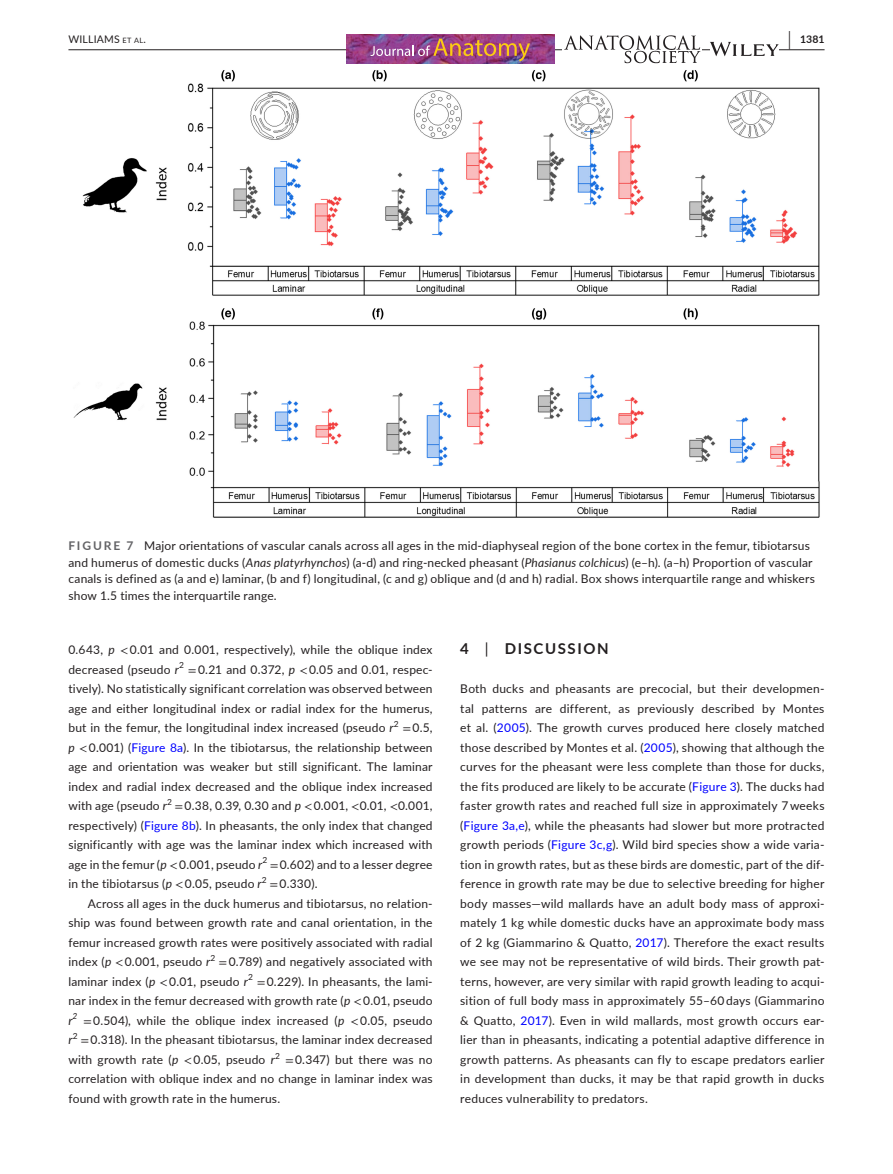
<style>
.page{position:relative;width:893px;height:1174px;background:#fff}
.page>*{position:absolute;margin:0;border:0;box-sizing:border-box;transform-origin:0 0}
.t1{font:700 15px "Lato";letter-spacing:.11em;color:#231f20}
.t2{font:12px/19.5px "Lato";letter-spacing:.015em;color:#231f20;text-align:justify}
.t3{font:10.5px "Lato";letter-spacing:.02em;color:#231f20}
.t4{font:700 10.5px "Lato";color:#231f20}
.t5{font:8.4px "Lato";color:#231f20}
.s1{font-size:7.35px}
.s2{font-size:19.5px}
.s3{font-weight:700;color:#636366}
.s4{font-style:italic}
.s5{font-family:"STIX"}
.s6{color:#00f}
.s7{font-weight:400}
</style>
<div class="page">
<hr style="left:68px;top:49px;width:756px;height:1px;background:#231f20">
<img style="left:346px;top:34px;width:209px;height:30px">
<img style="left:370px;top:39px;width:160px;height:22px">
<img style="left:562px;top:35px;width:139px;height:29px">
<svg style="left:710px;top:42px;width:69px;height:14px"></svg>
<img style="left:73px;top:70px;width:747px;height:448px">
<p class="t3" style="left:68px;top:31px;width:79px">WILLIAMS <span class="s1">et al</span>.</p>
<p class="t4" style="left:789px;top:31px;width:37px"><span class="s2">|</span> 1381</p>
<p class="t2" style="left:68px;top:537px;width:748px;line-height:16.5px;text-align:left"><span class="s3">FIGURE 7</span> Major orientations of vascular canals across all ages in the mid-diaphyseal region of the bone cortex in the femur, tibiotarsus and humerus of domestic ducks (<span class="s4">Anas platyrhynchos</span>) (a-d) and ring-necked pheasant (<span class="s4">Phasianus colchicus</span>) (e–h). (a–h) Proportion of vascular canals is defined as (a and e) laminar, (b and f) longitudinal, (c and g) oblique and (d and h) radial. Box shows interquartile range and whiskers show 1.5 times the interquartile range.</p>
<p class="t2" style="left:68px;top:639px;width:366px">0.643, <span class="s4">p</span> <span class="s5">&lt;</span> 0.01 and 0.001, respectively), while the oblique index decreased (pseudo <span class="s4">r</span></p>
<p class="t5" style="left:179px;top:659px;width:6px">2</p>
<p class="t2" style="left:68px;top:659px;width:366px;text-indent:120px"><span class="s5">=</span> 0.21 and 0.372, <span class="s4">p</span> <span class="s5">&lt;</span> 0.05 and 0.01, respec&shy;tively). No statistically significant correlation was observed between age and either longitudinal index or radial index for the humerus, but in the femur, the longitudinal index increased (pseudo <span class="s4">r</span></p>
<p class="t5" style="left:394px;top:718px;width:6px">2</p>
<p class="t2" style="left:68px;top:717px;width:366px;text-indent:334px"><span class="s5">=</span> 0.5, <span class="s4">p</span> <span class="s5">&lt;</span> 0.001) (<span class="s6">Figure 8a</span>). In the tibiotarsus, the relationship between age and orientation was weaker but still significant. The laminar index and radial index decreased and the oblique index increased with age (pseudo <span class="s4">r</span><sup>2</sup> <span class="s5">=</span> 0.38, 0.39, 0.30 and <span class="s4">p</span> <span class="s5">&lt;</span> 0.001, <span class="s5">&lt;</span>0.01, <span class="s5">&lt;</span>0.001, respectively) (<span class="s6">Figure 8b</span>). In pheasants, the only index that changed significantly with age was the laminar index which increased with age in the femur (<span class="s4">p</span> <span class="s5">&lt;</span> 0.001, pseudo <span class="s4">r</span></p>
<p class="t5" style="left:263px;top:854px;width:6px">2</p>
<p class="t2" style="left:270px;top:854px;width:164px"><span class="s5">=</span> 0.602) and to a lesser degree</p>
<p class="t2" style="left:68px;top:873px;width:195px">in the tibiotarsus (<span class="s4">p</span> <span class="s5">&lt;</span> 0.05, pseudo <span class="s4">r</span></p>
<p class="t5" style="left:262px;top:874px;width:6px">2</p>
<p class="t2" style="left:270px;top:873px;width:49px"><span class="s5">=</span> 0.330).</p>
<p class="t2" style="left:88px;top:893px;width:346px">Across all ages in the duck humerus and tibiotarsus, no relation-</p>
<p class="t2" style="left:68px;top:912px;width:366px">ship was found between growth rate and canal orientation, in the</p>
<p class="t2" style="left:68px;top:932px;width:366px">femur increased growth rates were positively associated with radial</p>
<p class="t2" style="left:68px;top:951px;width:143px">index (<span class="s4">p</span> <span class="s5">&lt;</span> 0.001, pseudo <span class="s4">r</span></p>
<p class="t5" style="left:210px;top:952px;width:6px">2</p>
<p class="t2" style="left:68px;top:951px;width:366px;text-indent:151px"><span class="s5">=</span> 0.789) and negatively associated with laminar index (<span class="s4">p</span> <span class="s5">&lt;</span> 0.01, pseudo <span class="s4">r</span><sup>2</sup> <span class="s5">=</span> 0.229). In pheasants, the lami&shy;nar index in the femur decreased with growth rate (<span class="s4">p</span> <span class="s5">&lt;</span> 0.01, pseudo <span class="s4">r</span><sup>2</sup> <span class="s5">=</span> 0.504), while the oblique index increased (<span class="s4">p</span> <span class="s5">&lt;</span> 0.05, pseudo <span class="s4">r</span><sup>2</sup> <span class="s5">=</span> 0.318). In the pheasant tibiotarsus, the laminar index decreased with growth rate (<span class="s4">p</span> <span class="s5">&lt;</span> 0.05, pseudo <span class="s4">r</span><sup>2</sup> <span class="s5">=</span> 0.347) but there was no correlation with oblique index and no change in laminar index was found with growth rate in the humerus.</p>
<p class="t1" style="left:460px;top:638px;width:150px">4 <span class="s7">|</span> DISCUSSION</p>
<p class="t2" style="left:460px;top:678px;width:366px">Both ducks and pheasants are precocial, but their developmen&shy;tal patterns are different, as previously described by Montes et al. (<span class="s6">2005</span>). The growth curves produced here closely matched those described by Montes et al. (<span class="s6">2005</span>), showing that although the curves for the pheasant were less complete than those for ducks, the fits produced are likely to be accurate (<span class="s6">Figure 3</span>). The ducks had faster growth rates and reached full size in approximately 7 weeks (<span class="s6">Figure 3a,e</span>), while the pheasants had slower but more protracted growth periods (<span class="s6">Figure 3c,g</span>). Wild bird species show a wide varia&shy;tion in growth rates, but as these birds are domestic, part of the dif&shy;ference in growth rate may be due to selective breeding for higher body masses—wild mallards have an adult body mass of approxi&shy;mately 1 kg while domestic ducks have an approximate body mass of 2 kg (Giammarino &amp; Quatto, <span class="s6">2017</span>). Therefore the exact results we see may not be representative of wild birds. Their growth pat&shy;terns, however, are very similar with rapid growth leading to acqui&shy;sition of full body mass in approximately 55–60 days (Giammarino &amp; Quatto, <span class="s6">2017</span>). Even in wild mallards, most growth occurs ear&shy;lier than in pheasants, indicating a potential adaptive difference in growth patterns. As pheasants can fly to escape predators earlier in development than ducks, it may be that rapid growth in ducks reduces vulnerability to predators.</p>
</div>
